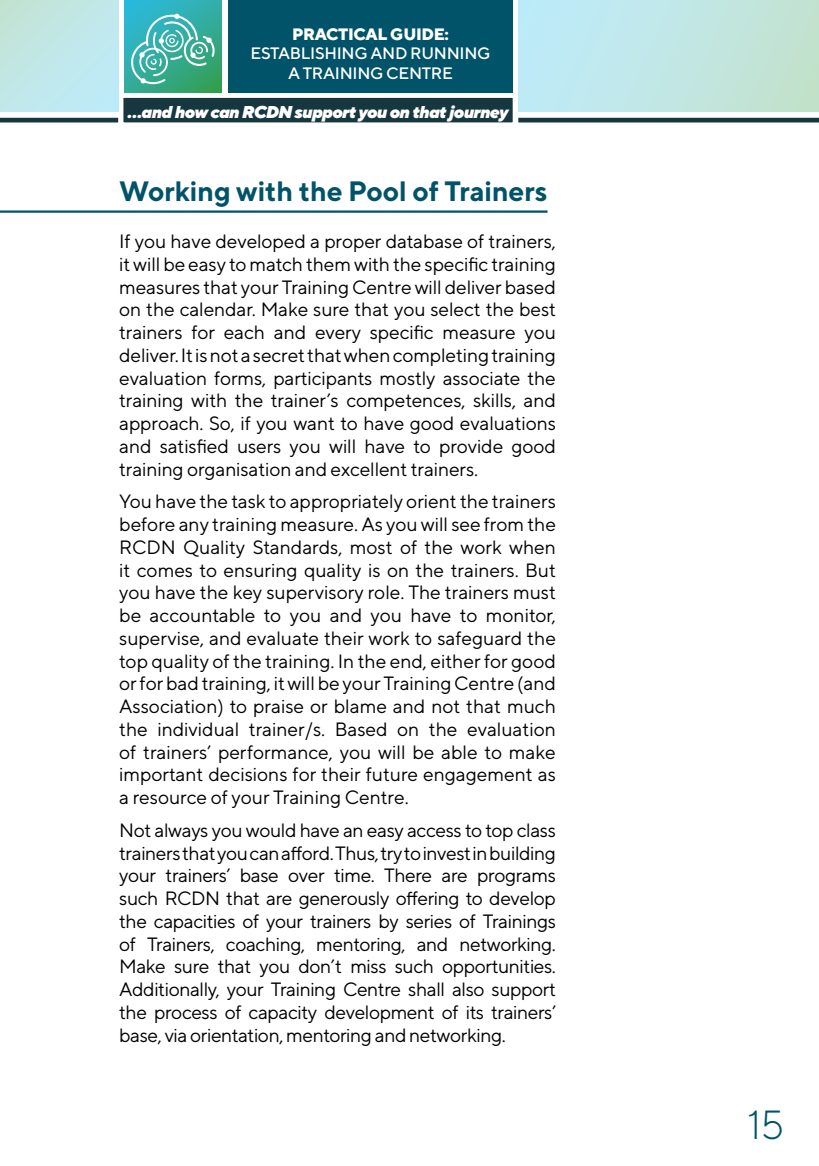
<style>
.page{position:relative;width:819px;height:1166px;background:#fff}
.page>*{position:absolute;margin:0;border:0;box-sizing:border-box;transform-origin:0 0}
.t1{font:300 40.6px "TT Norms";color:#005368}
.t2{font:700 28px "TT Norms";letter-spacing:-.005em;color:#005368}
.t3{font:19.25px/22.8px "TT Norms";letter-spacing:-.01em;color:#000;text-align:justify}
.t4{font:italic 900 17.15px "TT Norms";letter-spacing:-.045em;color:#fff}
.t5{font:500 16.45px/19.6px "TT Norms";letter-spacing:-.02em;color:#fff;text-align:center}
.t6{font:800 16.45px "TT Norms";letter-spacing:-.02em;color:#fff}
</style>
<div class="page">
<div style="left:518px;top:0;width:301px;height:112px;background:linear-gradient(to right,#beebfb,#c3e2cd)"></div>
<div style="left:0;top:0;width:118px;height:112px;background:linear-gradient(to right,#c2e5dd,#bfeaf4)"></div>
<hr style="left:0;top:118px;width:118px;height:4px;background:#173740">
<hr style="left:518px;top:118px;width:301px;height:4px;background:#173740">
<div style="left:228px;top:0;width:285px;height:92px;background:#005368"></div>
<svg style="left:124px;top:0;width:97px;height:92px;background:#30ada2"></svg>
<svg style="left:118px;top:93px;width:395px;height:30px;background:#445d65"></svg>
<svg style="left:130px;top:14px;width:85px;height:70px;background:#58bbae"></svg>
<hr style="left:0;top:210px;width:547px;height:3px;background:#005368">
<p class="t6" style="left:292px;top:23px;width:158px">PRACTICAL GUIDE:</p>
<p class="t5" style="left:250px;top:43px;width:241px">ESTABLISHING AND RUNNING<br>A TRAINING CENTRE</p>
<p class="t4" style="left:127px;top:101px;width:382px">…and how can RCDN support you on that journey</p>
<h2 class="t2" style="left:119px;top:173px;width:429px">Working with the Pool of Trainers</h2>
<p class="t3" style="left:119px;top:230px;width:438px">If you have developed a proper database of trainers, it will be easy to match them with the specific training measures that your Training Centre will deliver based on the calendar. Make sure that you select the best trainers for each and every specific measure you deliver. It is not a secret that when completing training evaluation forms, participants mostly associate the training with the trainer’s competences, skills, and approach. So, if you want to have good evaluations and satisfied users you will have to provide good training organisation and excellent trainers.</p>
<p class="t3" style="left:119px;top:490px;width:438px">You have the task to appropriately orient the trainers before any training measure. As you will see from the RCDN Quality Standards, most of the work when it comes to ensuring quality is on the trainers. But you have the key supervisory role. The trainers must be accountable to you and you have to monitor, supervise, and evaluate their work to safeguard the top quality of the training. In the end, either for good or for bad training, it will be your Training Centre (and Association) to praise or blame and not that much the individual trainer/s. Based on the evaluation of trainers’ performance, you will be able to make important decisions for their future engagement as a resource of your Training Centre.</p>
<p class="t3" style="left:119px;top:818px;width:438px">Not always you would have an easy access to top class trainers that you can afford. Thus, try to invest in building your trainers’ base over time. There are programs such RCDN that are generously offering to develop the capacities of your trainers by series of Trainings of Trainers, coaching, mentoring, and networking.<br>Make sure that you don’t miss such opportunities.<br>Additionally, your Training Centre shall also support the process of capacity development of its trainers’ base, via orientation, mentoring and networking.</p>
<h1 class="t1" style="left:747px;top:1099px;width:39px">15</h1>
</div>
